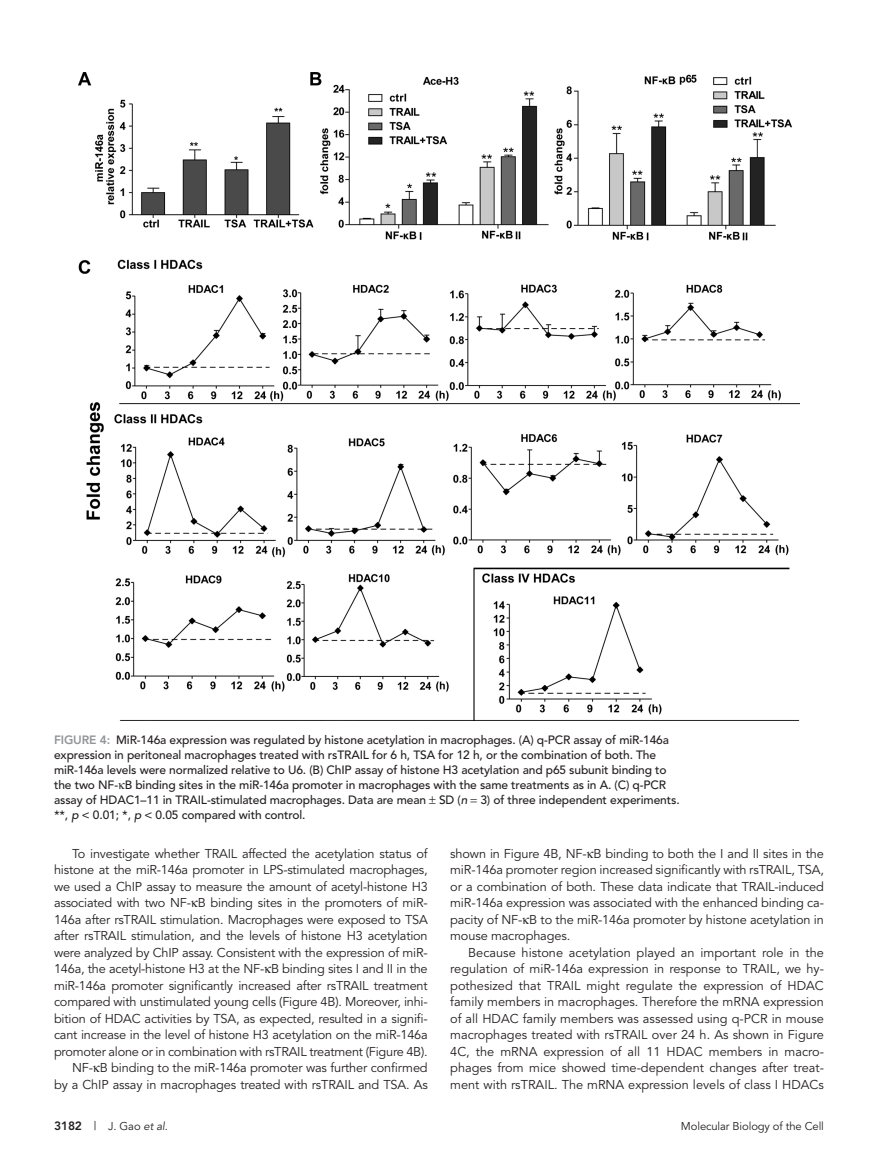
<style>
.page{position:relative;width:878px;height:1175px;background:#fff}
.page>*{position:absolute;margin:0;border:0;box-sizing:border-box;transform-origin:0 0}
.Para{font:12.75px/16.5px "Avenir";letter-spacing:-.01em;color:#231f20;text-align:justify}
.FigCaption_35_5p{font:500 12px/15px "Avenir";letter-spacing:-.01em;color:#231f20}
.t1{font:11.25px "Avenir";letter-spacing:-.01em;color:#231f20}
.s1{font-weight:800;color:#939598}
.s2{font-style:italic}
.s3{font-weight:800;font-size:12px}
.s4{font-size:12px}
</style>
<div class="page">
<img style="left:79px;top:72px;width:720px;height:648px">
<p class="FigCaption_35_5p" style="left:54px;top:733px;width:627px"><span class="s1">FIGURE 4:</span> MiR-146a expression was regulated by histone acetylation in macrophages. (A) q-PCR assay of miR-146a expression in peritoneal macrophages treated with rsTRAIL for 6 h, TSA for 12 h, or the combination of both. The miR-146a levels were normalized relative to U6. (B) ChIP assay of histone H3 acetylation and p65 subunit binding to the two NF- B binding sites in the miR-146a promoter in macrophages with the same treatments as in A. (C) q-PCR assay of HDAC1–11 in TRAIL-stimulated macrophages. Data are mean SD (<span class="s2">n</span> 3) of three independent experiments. **, <span class="s2">p</span> &lt; 0.01; *, <span class="s2">p</span> &lt; 0.05 compared with control.</p>
<p class="Para" style="left:54px;top:845px;width:375px;text-indent:18px">To investigate whether TRAIL affected the acetylation status of histone at the miR-146a promoter in LPS-stimulated macrophages, we used a ChIP assay to measure the amount of acetyl-histone H3 associated with two NF- B binding sites in the promoters of miR-146a after rsTRAIL stimulation. Macrophages were exposed to TSA after rsTRAIL stimulation, and the levels of histone H3 acetylation were analyzed by ChIP assay. Consistent with the expression of miR-146a, the acetyl-histone H3 at the NF- B binding sites I and II in the miR-146a promoter significantly increased after rsTRAIL treatment compared with unstimulated young cells (Figure 4B). Moreover, inhi&shy;bition of HDAC activities by TSA, as expected, resulted in a signifi&shy;cant increase in the level of histone H3 acetylation on the miR-146a promoter alone or in combination with rsTRAIL treatment (Figure 4B).</p>
<p class="Para" style="left:54px;top:1059px;width:375px;text-align:right">NF- B binding to the miR-146a promoter was further confirmed<br>by a ChIP assay in macrophages treated with rsTRAIL and TSA. As</p>
<p class="Para" style="left:450px;top:845px;width:375px">shown in Figure 4B, NF- B binding to both the I and II sites in the miR-146a promoter region increased significantly with rsTRAIL, TSA, or a combination of both. These data indicate that TRAIL-induced miR-146a expression was associated with the enhanced binding ca&shy;pacity of NF- B to the miR-146a promoter by histone acetylation in mouse macrophages.</p>
<p class="Para" style="left:450px;top:944px;width:375px;text-indent:18px">Because histone acetylation played an important role in the regulation of miR-146a expression in response to TRAIL, we hy&shy;pothesized that TRAIL might regulate the expression of HDAC family members in macrophages. Therefore the mRNA expression of all HDAC family members was assessed using q-PCR in mouse macrophages treated with rsTRAIL over 24 h. As shown in Figure 4C, the mRNA expression of all 11 HDAC members in macro&shy;phages from mice showed time-dependent changes after treat&shy;ment with rsTRAIL. The mRNA expression levels of class I HDACs</p>
<p class="t1" style="left:54px;top:1119px;width:115px"><span class="s3">3182</span> <span class="s4">|</span> J. Gao <span class="s2">et al</span>.</p>
<p class="t1" style="left:681px;top:1119px;width:144px">Molecular Biology of the Cell</p>
</div>
